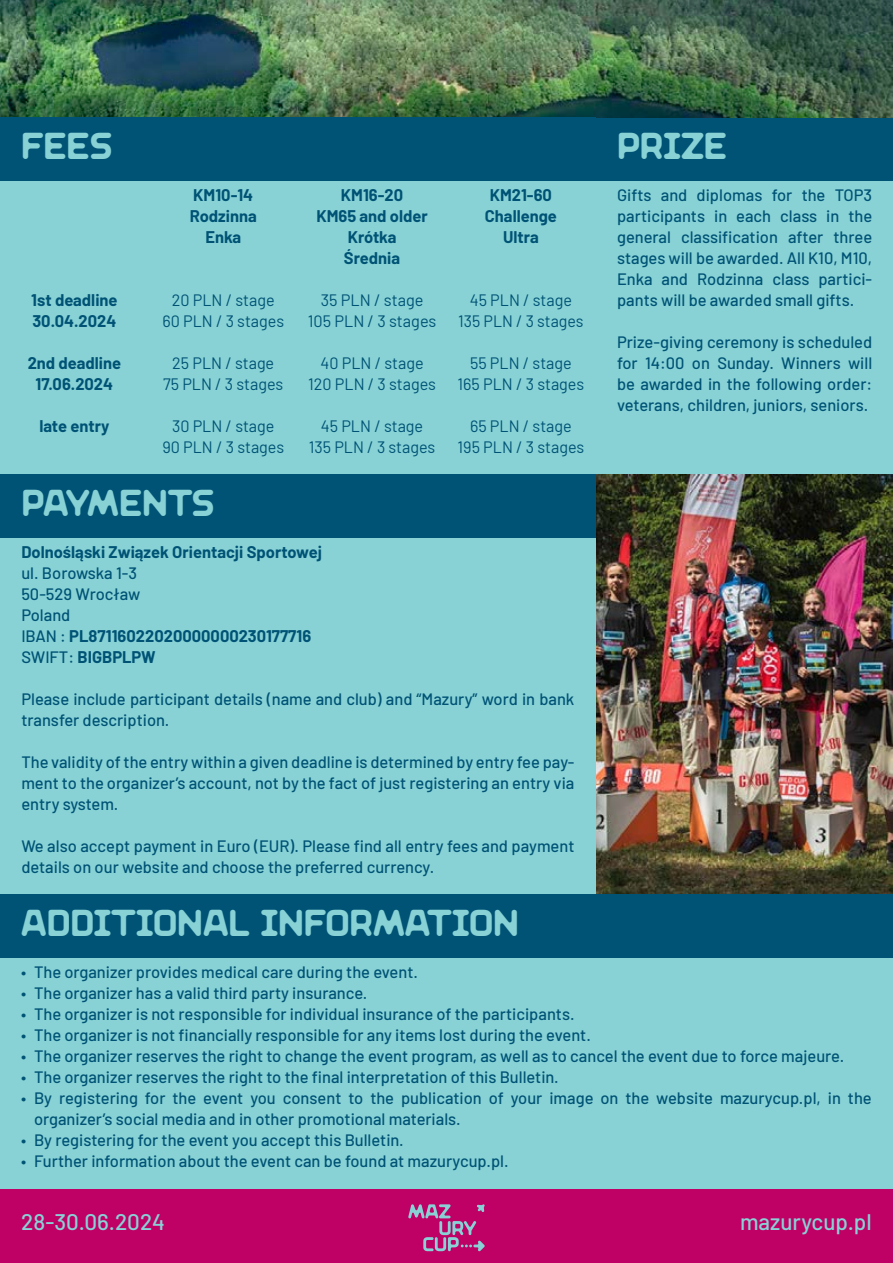
<style>
.page{position:relative;width:893px;height:1263px;background:#fff}
.page>*{position:absolute;margin:0;border:0;box-sizing:border-box;transform-origin:0 0}
.t1{font:37.5px "Maria TRIAL Unconnected";color:#88d2d6}
.t2{font:37.5px "Maria TRIAL Unconnected";letter-spacing:-.02em;color:#88d2d6}
.t3{font:500 22.5px "Barlow";color:#88d2d6}
.t4{font:500 16.5px/21px "Barlow";color:#005375;text-align:justify}
.t5{font:16.5px "Barlow";color:#005375}
.t6{font:700 16.5px "Barlow";color:#005375}
.s1{font-weight:500}
</style>
<div class="page">
<div style="left:0;top:1188px;width:893px;height:75px;background:#bf0166"></div>
<svg style="left:408px;top:1204px;width:77px;height:47px"></svg>
<div style="left:596px;top:180px;width:297px;height:294px;background:#88d2d6"></div>
<div style="left:596px;top:117px;width:297px;height:63px;background:#005375"></div>
<img style="left:0;top:0;width:893px;height:117px">
<img style="left:596px;top:474px;width:297px;height:420px">
<div style="left:0;top:180px;width:596px;height:294px;background:#88d2d6"></div>
<div style="left:0;top:537px;width:596px;height:357px;background:#88d2d6"></div>
<div style="left:0;top:474px;width:596px;height:63px;background:#005375"></div>
<div style="left:0;top:117px;width:596px;height:63px;background:#005375"></div>
<div style="left:0;top:957px;width:893px;height:231px;background:#88d2d6"></div>
<div style="left:0;top:894px;width:893px;height:63px;background:#005375"></div>
<p class="t1" style="left:21px;top:124px;width:93px">FEES</p>
<p class="t6" style="left:193px;top:183px;width:61px">KM10-14</p>
<p class="t6" style="left:190px;top:204px;width:69px">Rodzinna</p>
<p class="t6" style="left:205px;top:225px;width:37px">Enka</p>
<p class="t6" style="left:341px;top:183px;width:64px">KM16-20</p>
<p class="t6" style="left:316px;top:204px;width:113px">KM65 and older</p>
<p class="t6" style="left:348px;top:225px;width:50px">Krótka</p>
<p class="t6" style="left:344px;top:246px;width:58px">Średnia</p>
<p class="t6" style="left:490px;top:183px;width:64px">KM21-60</p>
<p class="t6" style="left:485px;top:204px;width:74px">Challenge</p>
<p class="t6" style="left:503px;top:225px;width:37px">Ultra</p>
<p class="t6" style="left:31px;top:288px;width:88px">1st deadline</p>
<p class="t6" style="left:32px;top:309px;width:86px">30.04.2024</p>
<p class="t5" style="left:172px;top:288px;width:104px">20 PLN / stage</p>
<p class="t5" style="left:162px;top:309px;width:123px">60 PLN / 3 stages</p>
<p class="t5" style="left:321px;top:288px;width:104px">35 PLN / stage</p>
<p class="t5" style="left:308px;top:309px;width:130px">105 PLN / 3 stages</p>
<p class="t5" style="left:470px;top:288px;width:104px">45 PLN / stage</p>
<p class="t5" style="left:458px;top:309px;width:127px">135 PLN / 3 stages</p>
<p class="t6" style="left:28px;top:351px;width:95px">2nd deadline</p>
<p class="t6" style="left:36px;top:372px;width:79px">17.06.2024</p>
<p class="t5" style="left:172px;top:351px;width:104px">25 PLN / stage</p>
<p class="t5" style="left:163px;top:372px;width:122px">75 PLN / 3 stages</p>
<p class="t5" style="left:321px;top:351px;width:105px">40 PLN / stage</p>
<p class="t5" style="left:308px;top:372px;width:129px">120 PLN / 3 stages</p>
<p class="t5" style="left:470px;top:351px;width:103px">55 PLN / stage</p>
<p class="t5" style="left:458px;top:372px;width:128px">165 PLN / 3 stages</p>
<p class="t6" style="left:39px;top:414px;width:72px">late entry</p>
<p class="t5" style="left:172px;top:414px;width:104px">30 PLN / stage</p>
<p class="t5" style="left:162px;top:435px;width:123px">90 PLN / 3 stages</p>
<p class="t5" style="left:321px;top:414px;width:104px">45 PLN / stage</p>
<p class="t5" style="left:309px;top:435px;width:128px">135 PLN / 3 stages</p>
<p class="t5" style="left:470px;top:414px;width:103px">65 PLN / stage</p>
<p class="t5" style="left:458px;top:435px;width:128px">195 PLN / 3 stages</p>
<p class="t2" style="left:21px;top:481px;width:195px">PAYMENTS</p>
<p class="t6" style="left:21px;top:540px;width:302px">Dolnośląski Związek Orientacji Sportowej</p>
<p class="t4" style="left:21px;top:561px;width:117px">ul. Borowska 1-3</p>
<p class="t4" style="left:21px;top:582px;width:121px">50-529 Wrocław</p>
<p class="t4" style="left:21px;top:603px;width:50px">Poland</p>
<p class="t6" style="left:21px;top:624px;width:291px"><span class="s1">IBAN :</span> PL87116022020000000230177716</p>
<p class="t6" style="left:21px;top:645px;width:136px"><span class="s1">SWIFT:</span> BIGBPLPW</p>
<p class="t4" style="left:21px;top:687px;width:555px">Please include participant details (name and club) and “Mazury” word in bank transfer description.</p>
<p class="t4" style="left:21px;top:750px;width:555px">The validity of the entry within a given deadline is determined by entry fee pay&shy;ment to the organizer’s account, not by the fact of just registering an entry via entry system.</p>
<p class="t4" style="left:21px;top:834px;width:555px">We also accept payment in Euro (EUR). Please find all entry fees and payment details on our website and choose the preferred currency.</p>
<p class="t1" style="left:21px;top:901px;width:499px">ADDITIONAL INFORMATION</p>
<p class="t1" style="left:617px;top:124px;width:111px">PRIZE</p>
<p class="t4" style="left:617px;top:183px;width:257px">Gifts and diplomas for the TOP3 participants in each class in the general classification after three stages will be awarded. All K10, M10, Enka and Rodzinna class partici&shy;pants will be awarded small gifts.</p>
<p class="t4" style="left:617px;top:330px;width:257px">Prize-giving ceremony is scheduled for 14:00 on Sunday. Winners will be awarded in the following order: veterans, children, juniors, seniors.</p>
<p class="t4" style="left:21px;top:960px;width:398px">• The organizer provides medical care during the event.</p>
<p class="t4" style="left:21px;top:981px;width:348px">• The organizer has a valid third party insurance.</p>
<p class="t4" style="left:21px;top:1002px;width:555px">• The organizer is not responsible for individual insurance of the participants.</p>
<p class="t4" style="left:21px;top:1023px;width:571px">• The organizer is not financially responsible for any items lost during the event.</p>
<p class="t4" style="left:21px;top:1044px;width:824px">• The organizer reserves the right to change the event program, as well as to cancel the event due to force majeure.</p>
<p class="t4" style="left:21px;top:1065px;width:539px">• The organizer reserves the right to the final interpretation of this Bulletin.</p>
<p class="t4" style="left:34px;top:1086px;width:839px;text-indent:-13px">• By registering for the event you consent to the publication of your image on the website mazurycup.pl, in the organizer’s social media and in other promotional materials.</p>
<p class="t4" style="left:21px;top:1128px;width:384px">• By registering for the event you accept this Bulletin.</p>
<p class="t4" style="left:21px;top:1149px;width:489px">• Further information about the event can be found at mazurycup.pl.</p>
<p class="t3" style="left:21px;top:1205px;width:145px">28-30.06.2024</p>
<p class="t3" style="left:740px;top:1205px;width:133px">mazurycup.pl</p>
</div>
